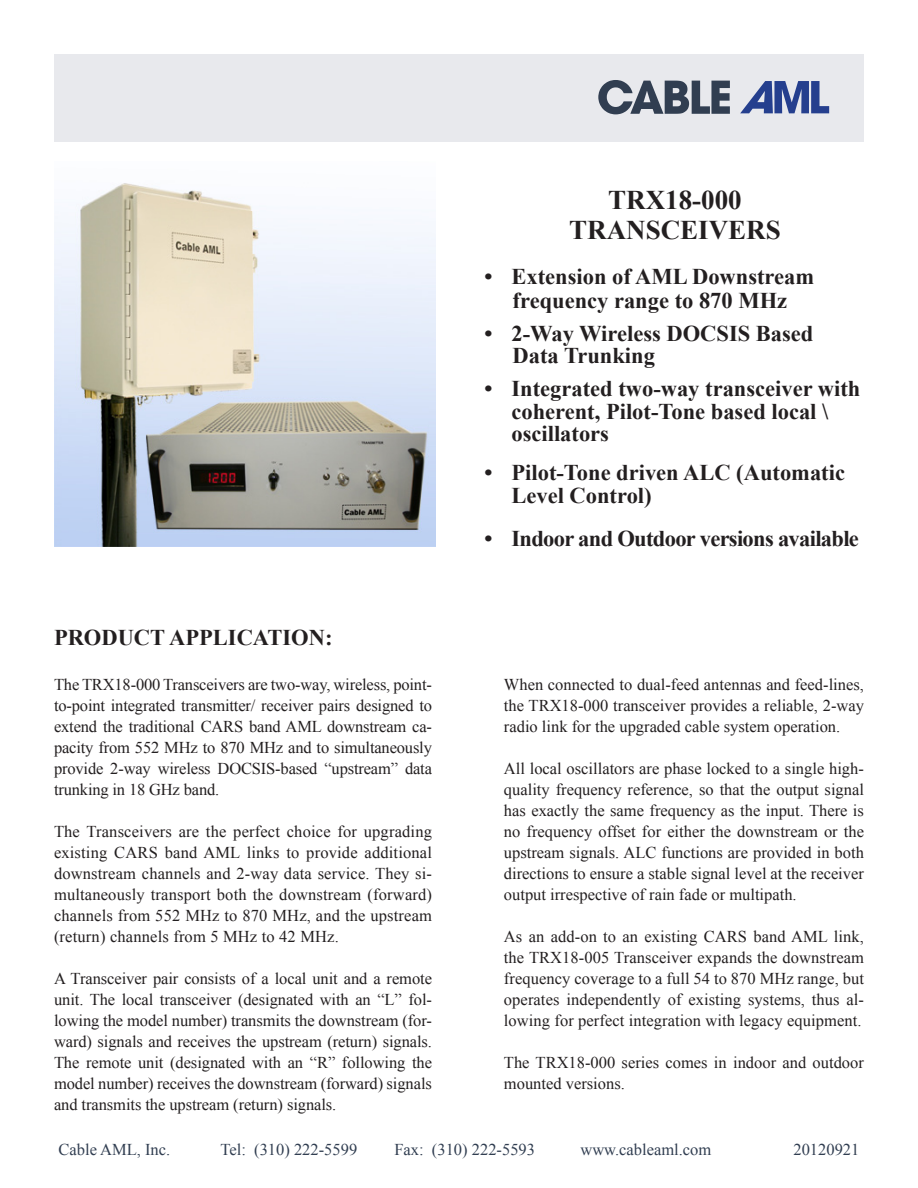
<style>
.page{position:relative;width:918px;height:1188px;background:#fff}
.page>*{position:absolute;margin:0;border:0;box-sizing:border-box;transform-origin:0 0}
.t1{font:700 27px "Times New Roman";color:#231f20}
.t2{font:700 22.5px/22.5px "Times New Roman";color:#231f20}
.t3{font:700 22.5px "Times New Roman";letter-spacing:-.03em;color:#231f20}
.t4{font:16.5px/21px "Times New Roman";color:#231f20;text-align:justify}
.t5{font:16.5px "Times New Roman";color:#313e51}
</style>
<div class="page">
<div style="left:54px;top:54px;width:810px;height:88px;background:#e8e9ed"></div>
<img style="left:54px;top:183px;width:381px;height:363px">
<svg style="left:740px;top:81px;width:89px;height:32px"></svg>
<svg style="left:598px;top:80px;width:132px;height:34px"></svg>
<p class="t2" style="left:54px;top:626px;width:280px">PRODUCT APPLICATION:</p>
<p class="t4" style="left:54px;top:674px;width:380px">The TRX18-000 Transceivers are two-way, wireless, point&shy;to-point integrated transmitter/ receiver pairs designed to extend the traditional CARS band AML downstream ca&shy;pacity from 552 MHz to 870 MHz and to simultaneously provide 2-way wireless DOCSIS-based “upstream” data trunking in 18 GHz band.</p>
<p class="t4" style="left:54px;top:821px;width:380px">The Transceivers are the perfect choice for upgrading existing CARS band AML links to provide additional downstream channels and 2-way data service. They si&shy;multaneously transport both the downstream (forward) channels from 552 MHz to 870 MHz, and the upstream (return) channels from 5 MHz to 42 MHz.</p>
<p class="t4" style="left:54px;top:968px;width:380px">A Transceiver pair consists of a local unit and a remote unit. The local transceiver (designated with an “L” fol&shy;lowing the model number) transmits the downstream (for&shy;ward) signals and receives the upstream (return) signals.<br>The remote unit (designated with an “R” following the model number) receives the downstream (forward) signals and transmits the upstream (return) signals.</p>
<p class="t1" style="left:608px;top:181px;width:135px">TRX18-000</p>
<p class="t1" style="left:569px;top:211px;width:213px">TRANSCEIVERS</p>
<p class="t2" style="left:484px;top:264px;width:331px">• Extension of AML Downstream</p>
<p class="t2" style="left:513px;top:288px;width:276px">frequency range to 870 MHz</p>
<p class="t2" style="left:484px;top:321px;width:330px">• 2-Way Wireless DOCSIS Based</p>
<p class="t2" style="left:513px;top:344px;width:144px">Data Trunking</p>
<p class="t2" style="left:512px;top:377px;width:350px;text-indent:-27px">• Integrated two-way transceiver with coherent, Pilot-Tone based local \ oscillators</p>
<p class="t2" style="left:512px;top:461px;width:335px;text-indent:-27px">• Pilot-Tone driven ALC (Automatic<br>Level Control)</p>
<p class="t3" style="left:484px;top:523px;width:376px">• Indoor and Outdoor versions available</p>
<p class="t4" style="left:504px;top:674px;width:362px">When connected to dual-feed antennas and feed-lines, the TRX18-000 transceiver provides a reliable, 2-way radio link for the upgraded cable system operation.</p>
<p class="t4" style="left:504px;top:758px;width:362px">All local oscillators are phase locked to a single high&shy;quality frequency reference, so that the output signal has exactly the same frequency as the input. There is no frequency offset for either the downstream or the upstream signals. ALC functions are provided in both directions to ensure a stable signal level at the receiver output irrespective of rain fade or multipath.</p>
<p class="t4" style="left:504px;top:926px;width:362px">As an add-on to an existing CARS band AML link, the TRX18-005 Transceiver expands the downstream frequency coverage to a full 54 to 870 MHz range, but operates independently of existing systems, thus al&shy;lowing for perfect integration with legacy equipment.</p>
<p class="t4" style="left:504px;top:1052px;width:362px">The TRX18-000 series comes in indoor and outdoor mounted versions.</p>
<p class="t5" style="left:58px;top:1138px;width:113px">Cable AML, Inc.</p>
<p class="t5" style="left:220px;top:1138px;width:138px">Tel: (310) 222-5599</p>
<p class="t5" style="left:394px;top:1138px;width:142px">Fax: (310) 222-5593</p>
<p class="t5" style="left:580px;top:1138px;width:132px">www.cableaml.com</p>
<p class="t5" style="left:793px;top:1138px;width:67px">20120921</p>
</div>
